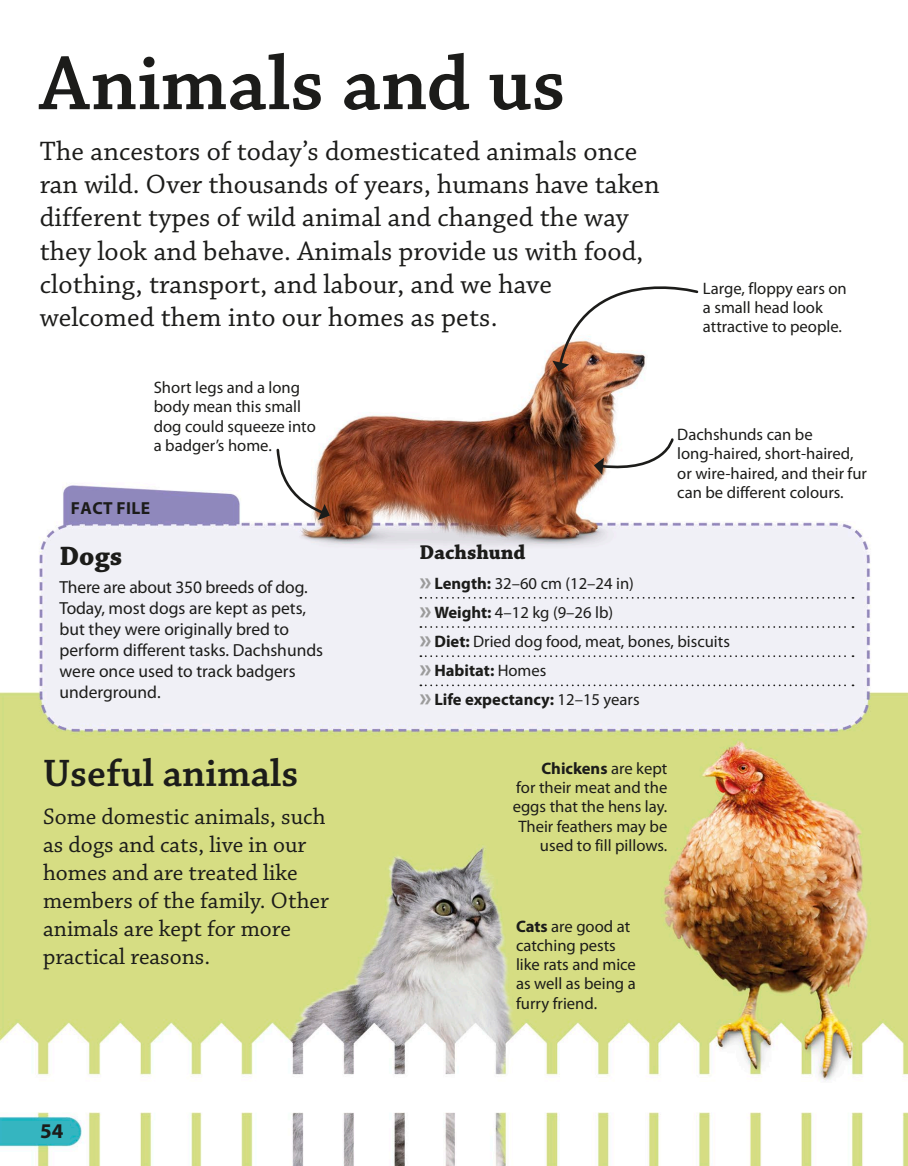
<style>
.page{position:relative;width:908px;height:1166px;background:#fff}
.page>*{position:absolute;margin:0;border:0;box-sizing:border-box;transform-origin:0 0}
.t1{font:600 80.5px "Chaparral Pro";color:#1c1c1a}
.t2{font:600 40.25px "Chaparral Pro";color:#1c1c1a}
.t3{font:28px/33.2px "Chaparral Pro";letter-spacing:.005em;color:#1c1c1a}
.t4{font:700 28px "Chaparral Pro";color:#1c1c1a}
.t5{font:23.62px/28px "Chaparral Pro";color:#1c1c1a}
.t6{font:700 21px "Chaparral Pro";color:#1c1c1a}
.t7{font:700 21px "Myriad Pro";color:#1c1c1a}
.t8{font:17.5px/21px "Myriad Pro";color:#1c1c1a}
.t9{font:700 17.5px "Myriad Pro";letter-spacing:.02em;color:#1c1c1a}
.t10{font:16.62px/19.2px "Myriad Pro";color:#1c1c1a}
.s1{font-weight:700;font-size:26.25px;color:#9c9c9c}
.s2{font-weight:700}
</style>
<div class="page">
<img style="left:0;top:352px;width:908px;height:814px">
<svg style="left:420px;top:597px;width:433px;height:2px"></svg>
<svg style="left:420px;top:626px;width:433px;height:2px"></svg>
<svg style="left:420px;top:655px;width:433px;height:2px"></svg>
<svg style="left:420px;top:684px;width:433px;height:2px"></svg>
<svg style="left:275px;top:447px;width:55px;height:73px"></svg>
<svg style="left:594px;top:437px;width:81px;height:38px"></svg>
<svg style="left:552px;top:286px;width:147px;height:86px"></svg>
<h1 class="t1" style="left:40px;top:38px;width:527px">Animals and us</h1>
<p class="t3" style="left:40px;top:135px;width:621px">The ancestors of today’s domesticated animals once ran wild. Over thousands of years, humans have taken different types of wild animal and changed the way they look and behave. Animals provide us with food, clothing, transport, and labour, and we have welcomed them into our homes as pets.</p>
<p class="t10" style="left:154px;top:378px;width:163px">Short legs and a long body mean this small dog could squeeze into a badger’s home.</p>
<p class="t9" style="left:71px;top:498px;width:81px">FACT FILE</p>
<p class="t10" style="left:703px;top:279px;width:145px">Large, floppy ears on a small head look attractive to people.</p>
<p class="t10" style="left:677px;top:425px;width:191px">Dachshunds can be long-haired, short-haired, or wire-haired, and their fur can be different colours.</p>
<h3 class="t4" style="left:60px;top:539px;width:64px">Dogs</h3>
<p class="t8" style="left:60px;top:577px;width:265px">There are about 350 breeds of dog.<br>Today, most dogs are kept as pets, but they were originally bred to perform different tasks. Dachshunds were once used to track badgers underground.</p>
<h2 class="t2" style="left:43px;top:750px;width:257px">Useful animals</h2>
<h3 class="t5" style="left:43px;top:803px;width:287px">Some domestic animals, such as dogs and cats, live in our homes and are treated like members of the family. Other animals are kept for more practical reasons.</h3>
<p class="t7" style="left:40px;top:1119px;width:25px">54</p>
<p class="t6" style="left:419px;top:540px;width:107px">Dachshund</p>
<p class="t10" style="left:419px;top:569px;width:312px;line-height:29.2px"><span class="s1">»</span> <span class="s2">Length:</span> 32–60 cm (12–24 in)<br><span class="s1">»</span> <span class="s2">Weight:</span> 4–12 kg (9–26 lb)<br><span class="s1">»</span> <span class="s2">Diet:</span> Dried dog food, meat, bones, biscuits <span class="s1">»</span> <span class="s2">Habitat:</span> Homes<br><span class="s1">»</span> <span class="s2">Life expectancy:</span> 12–15 years</p>
<p class="t10" style="left:513px;top:759px;width:156px;text-align:right"><span class="s2">Chickens</span> are kept<br>for their meat and the eggs that the hens lay.<br>Their feathers may be used to fill pillows.</p>
<p class="t10" style="left:516px;top:917px;width:121px"><span class="s2">Cats</span> are good at catching pests like rats and mice as well as being a furry friend.</p>
</div>
